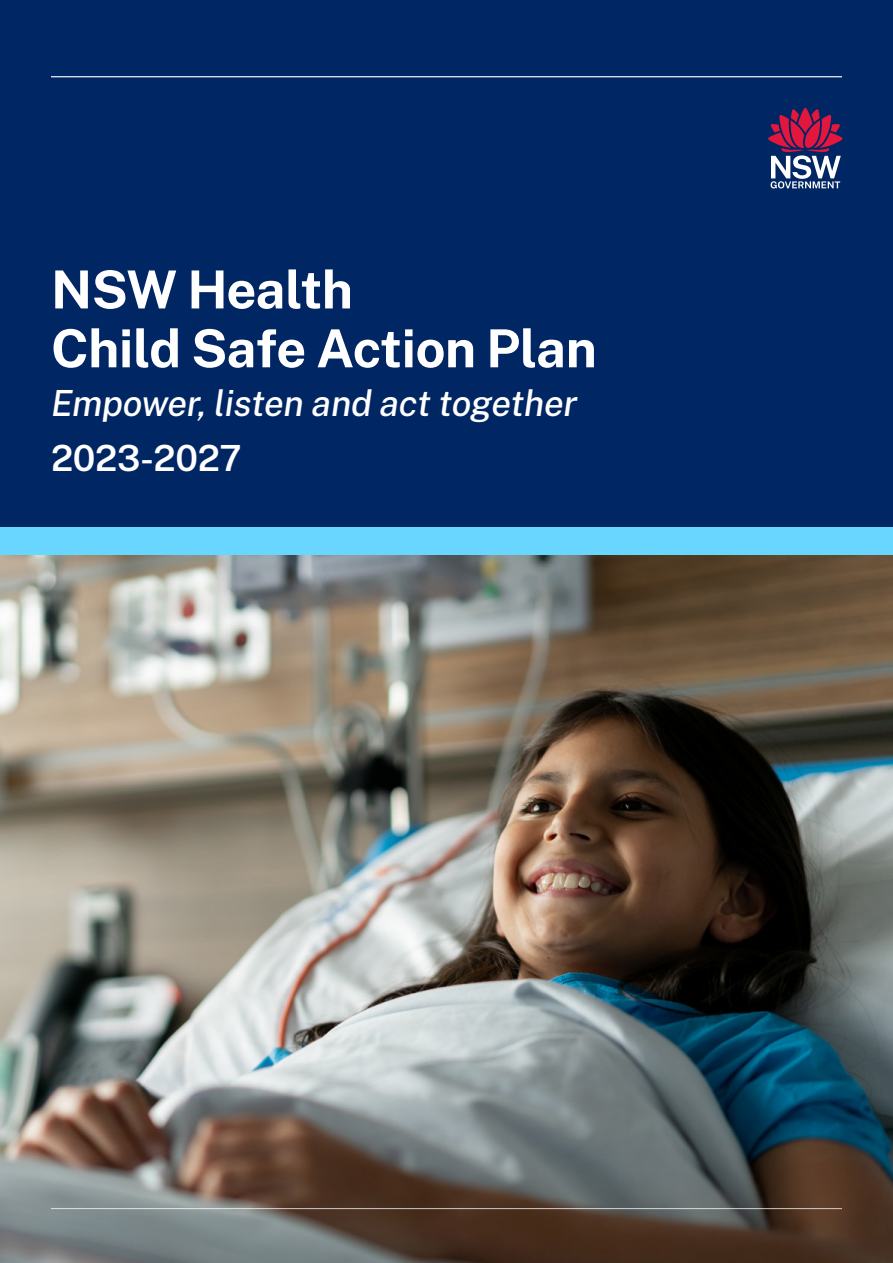
<style>
.page{position:relative;width:893px;height:1263px;background:#fff}
.page>*{position:absolute;margin:0;border:0;box-sizing:border-box;transform-origin:0 0}
.t1{font:100 52.5px/58.8px "Public Sans";letter-spacing:-.01em;color:#fff}
.t2{font:italic 100 36px "Public Sans";letter-spacing:-.01em;color:#fff}
.t3{font:100 36px "Public Sans";letter-spacing:-.01em;color:#fff}
</style>
<div class="page">
<div style="left:0;top:0;width:893px;height:528px;background:#002664"></div>
<img style="left:0;top:555px;width:893px;height:708px">
<hr style="left:51px;top:1208px;width:791px;height:1px;background:#fff">
<svg style="left:768px;top:108px;width:74px;height:80px"></svg>
<div style="left:0;top:528px;width:893px;height:27px;background:#68d6ff"></div>
<hr style="left:51px;top:77px;width:791px;height:1px;background:#fff">
<hr style="left:51px;top:76px;width:791px;height:1px;background:#fff">
<p class="t1" style="left:51px;top:257px;width:547px">NSW Health<br>Child Safe Action Plan</p>
<p class="t2" style="left:51px;top:379px;width:528px">Empower, listen and act together</p>
<p class="t3" style="left:51px;top:432px;width:192px">2023-2027</p>
</div>
